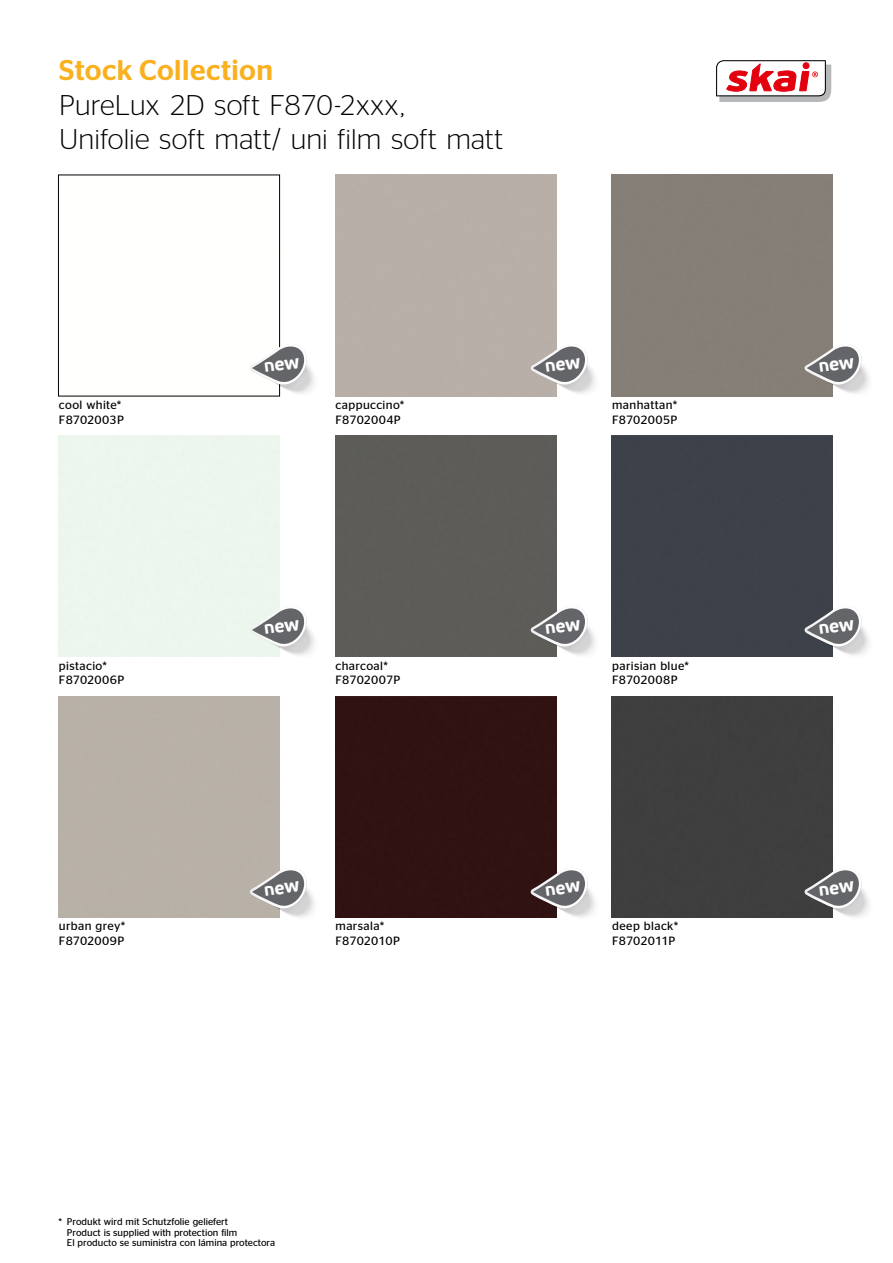
<style>
.page{position:relative;width:893px;height:1263px;background:#fff}
.page>*{position:absolute;margin:0;border:0;box-sizing:border-box;transform-origin:0 0}
.t1{font:300 28.5px/34.2px "Continental Stag Sans LCG";letter-spacing:.005em;color:#000}
.t2{font:500 28.5px "Continental Stag Sans LCG";letter-spacing:.015em;color:#f9b120}
.t3{font:12px/14.4px "Continental Stag Sans LCG";letter-spacing:.03em;color:#000}
.t4{font:9.75px/10.5px "Continental Stag Sans LCG";color:#000}
</style>
<div class="page">
<svg style="left:716px;top:60px;width:115px;height:42px"></svg>
<div style="left:803px;top:62px;width:6px;height:7px;border:1px solid #e3000f;border-radius:50%"></div>
<div style="left:58px;top:175px;width:222px;height:221px;border:1px solid #000"></div>
<div style="left:335px;top:436px;width:221px;height:221px;background:#5d5c58"></div>
<div style="left:612px;top:436px;width:221px;height:221px;background:#3d414a"></div>
<div style="left:335px;top:696px;width:221px;height:221px;background:#301212"></div>
<div style="left:612px;top:696px;width:221px;height:221px;background:#3e3e3e"></div>
<svg style="left:250px;top:342px;width:64px;height:55px"></svg>
<svg style="left:531px;top:342px;width:64px;height:55px"></svg>
<svg style="left:804px;top:342px;width:65px;height:55px"></svg>
<svg style="left:250px;top:604px;width:64px;height:53px"></svg>
<svg style="left:531px;top:604px;width:64px;height:53px"></svg>
<svg style="left:804px;top:604px;width:65px;height:53px"></svg>
<svg style="left:250px;top:866px;width:64px;height:52px"></svg>
<svg style="left:531px;top:866px;width:64px;height:52px"></svg>
<svg style="left:804px;top:866px;width:65px;height:52px"></svg>
<h1 class="t2" style="left:59px;top:50px;width:215px">Stock Collection</h1>
<h1 class="t1" style="left:59px;top:85px;width:445px">PureLux 2D soft F870-2xxx,<br>Unifolie soft matt/ uni film soft matt</h1>
<p class="t3" style="left:59px;top:397px;width:66px">cool white*<br>F8702003P</p>
<p class="t3" style="left:336px;top:397px;width:70px">cappuccino*<br>F8702004P</p>
<p class="t3" style="left:612px;top:397px;width:67px">manhattan*<br>F8702005P</p>
<p class="t3" style="left:59px;top:657px;width:67px">pistacio*<br>F8702006P</p>
<p class="t3" style="left:336px;top:657px;width:66px">charcoal*<br>F8702007P</p>
<p class="t3" style="left:612px;top:657px;width:78px">parisian blue*<br>F8702008P</p>
<p class="t3" style="left:59px;top:918px;width:68px">urban grey*<br>F8702009P</p>
<p class="t3" style="left:336px;top:918px;width:66px">marsala*<br>F8702010P</p>
<p class="t3" style="left:612px;top:918px;width:68px">deep black*<br>F8702011P</p>
<p class="t4" style="left:67px;top:1216px;width:210px;text-indent:-9px">* Produkt wird mit Schutzfolie geliefert<br>Product is supplied with protection film<br>El producto se suministra con lámina protectora</p>
</div>
